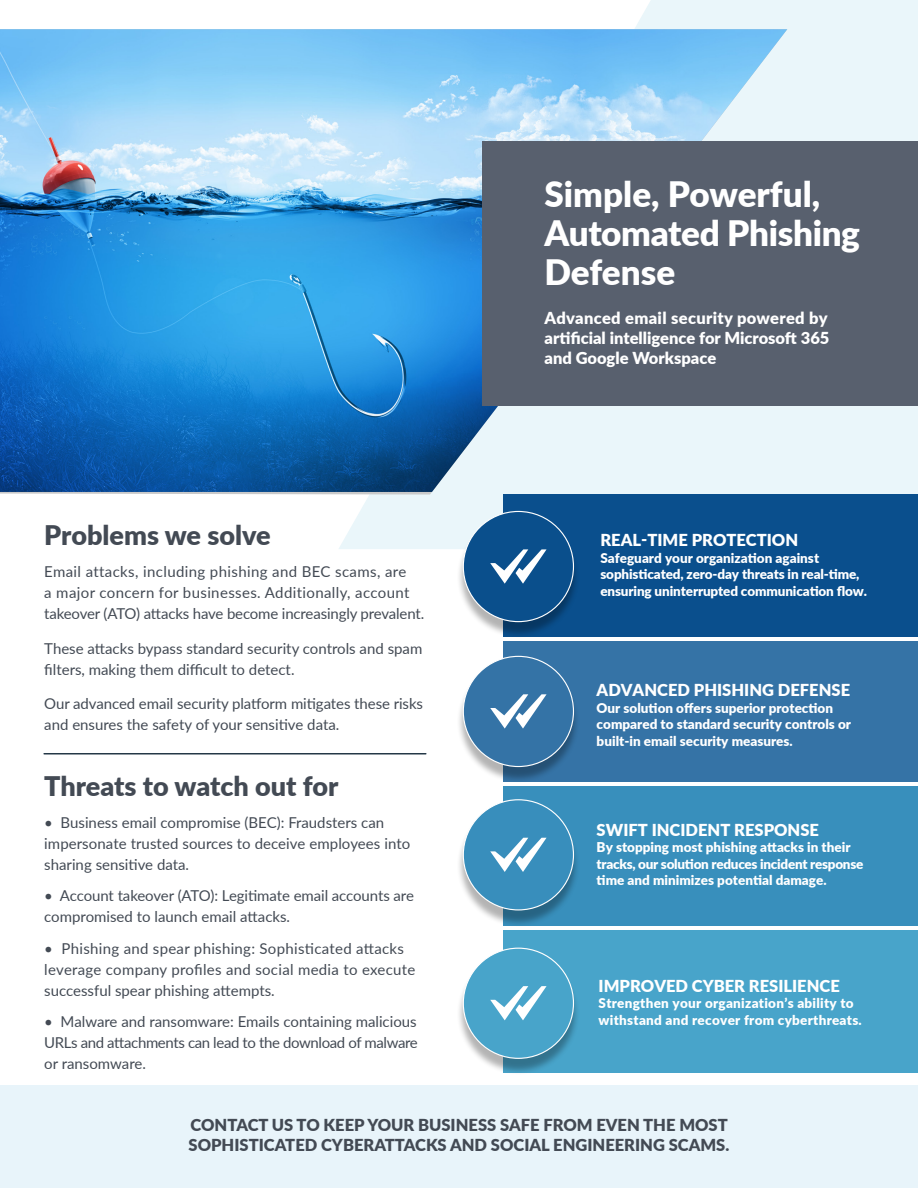
<style>
.page{position:relative;width:918px;height:1188px;background:#fff}
.page>*{position:absolute;margin:0;border:0;box-sizing:border-box;transform-origin:0 0}
.t1{font:900 35.1px/39px "Lato";letter-spacing:-.01em;color:#fff}
.t2{font:900 27px "Lato";color:#434a54}
.t3{font:900 16.5px/19.8px "Lato";color:#fff;text-align:justify}
.t4{font:900 16.5px/19.8px "Lato";color:#434a54}
.t5{font:15px/21px "Lato";color:#434a54}
.t6{font:15px/21px "Lato";letter-spacing:.025em;color:#434a54}
.t7{font:15px/21px "Lato";letter-spacing:.02em;color:#434a54}
.t8{font:900 13.5px/16.5px "Lato";color:#fff}
.t9{font:900 13.5px/16.5px "Lato";letter-spacing:.02em;color:#fff}
</style>
<div class="page">
<svg style="left:339px;top:0;width:579px;height:549px;fill:#eaf6fa"></svg>
<div style="left:0;top:1086px;width:918px;height:102px;background:#e8f4fa"></div>
<div style="left:503px;top:495px;width:415px;height:142px;background:#0a4f8d"></div>
<div style="left:503px;top:641px;width:415px;height:141px;background:#3573a6"></div>
<div style="left:503px;top:786px;width:415px;height:140px;background:#388fbc"></div>
<div style="left:503px;top:930px;width:415px;height:143px;background:#48a4ca"></div>
<img style="left:0;top:29px;width:787px;height:463px">
<div style="left:483px;top:141px;width:435px;height:264px;background:#58606e"></div>
<hr style="left:44px;top:753px;width:382px;height:1px;background:#243847">
<div style="left:456px;top:515px;width:124px;height:123px;background:#000;opacity:.3"></div>
<div style="left:463px;top:511px;width:110px;height:111px;background:#0a4f8c;border-radius:50%"></div>
<svg style="left:490px;top:549px;width:57px;height:35px"></svg>
<div style="left:456px;top:660px;width:124px;height:123px;background:#000;opacity:.3"></div>
<div style="left:463px;top:656px;width:110px;height:111px;background:#3473a6;border-radius:50%"></div>
<svg style="left:490px;top:694px;width:57px;height:35px"></svg>
<div style="left:456px;top:804px;width:124px;height:123px;background:#000;opacity:.3"></div>
<div style="left:463px;top:800px;width:110px;height:110px;background:#388ebc;border-radius:50%"></div>
<svg style="left:490px;top:838px;width:57px;height:34px"></svg>
<div style="left:456px;top:952px;width:124px;height:123px;background:#000;opacity:.3"></div>
<div style="left:463px;top:948px;width:110px;height:110px;background:#48a4ca;border-radius:50%"></div>
<svg style="left:490px;top:986px;width:57px;height:34px"></svg>
<h1 class="t1" style="left:545px;top:173px;width:317px">Simple, Powerful,<br>Automated Phishing<br>Defense</h1>
<h2 class="t2" style="left:44px;top:515px;width:228px">Problems we solve</h2>
<p class="t6" style="left:44px;top:560px;width:382px">Email attacks, including phishing and BEC scams, are<br>a major concern for businesses. Additionally, account takeover (ATO) attacks have become increasingly prevalent.</p>
<p class="t5" style="left:44px;top:637px;width:380px">These attacks bypass standard security controls and spam filters, making them difficult to detect.</p>
<p class="t5" style="left:44px;top:692px;width:380px">Our advanced email security platform mitigates these risks and ensures the safety of your sensitive data.</p>
<h2 class="t2" style="left:44px;top:766px;width:296px">Threats to watch out for</h2>
<p class="t5" style="left:44px;top:811px;width:368px">• Business email compromise (BEC): Fraudsters can impersonate trusted sources to deceive employees into sharing sensitive data.</p>
<p class="t5" style="left:44px;top:885px;width:371px">• Account takeover (ATO): Legitimate email accounts are compromised to launch email attacks.</p>
<p class="t7" style="left:44px;top:937px;width:373px">• Phishing and spear phishing: Sophisticated attacks leverage company profiles and social media to execute successful spear phishing attempts.</p>
<p class="t5" style="left:44px;top:1011px;width:375px;text-align:justify">• Malware and ransomware: Emails containing malicious URLs and attachments can lead to the download of malware or ransomware.</p>
<p class="t3" style="left:545px;top:308px;width:287px">Advanced email security powered by artificial intelligence for Microsoft 365 and Google Workspace</p>
<p class="t3" style="left:600px;top:529px;width:199px">REAL-TIME PROTECTION</p>
<p class="t8" style="left:600px;top:549px;width:268px">Safeguard your organization against sophisticated, zero-day threats in real-time, ensuring uninterrupted communication flow.</p>
<p class="t3" style="left:597px;top:680px;width:255px">ADVANCED PHISHING DEFENSE</p>
<p class="t8" style="left:597px;top:699px;width:256px">Our solution offers superior protection compared to standard security controls or built-in email security measures.</p>
<p class="t3" style="left:597px;top:819px;width:224px">SWIFT INCIDENT RESPONSE</p>
<p class="t8" style="left:597px;top:838px;width:268px">By stopping most phishing attacks in their tracks, our solution reduces incident response time and minimizes potential damage.</p>
<p class="t3" style="left:599px;top:975px;width:243px">IMPROVED CYBER RESILIENCE</p>
<p class="t9" style="left:599px;top:995px;width:265px">Strengthen your organization’s ability to withstand and recover from cyberthreats.</p>
<p class="t4" style="left:189px;top:1114px;width:542px">CONTACT US TO KEEP YOUR BUSINESS SAFE FROM EVEN THE MOST<br>SOPHISTICATED CYBERATTACKS AND SOCIAL ENGINEERING SCAMS.</p>
</div>
